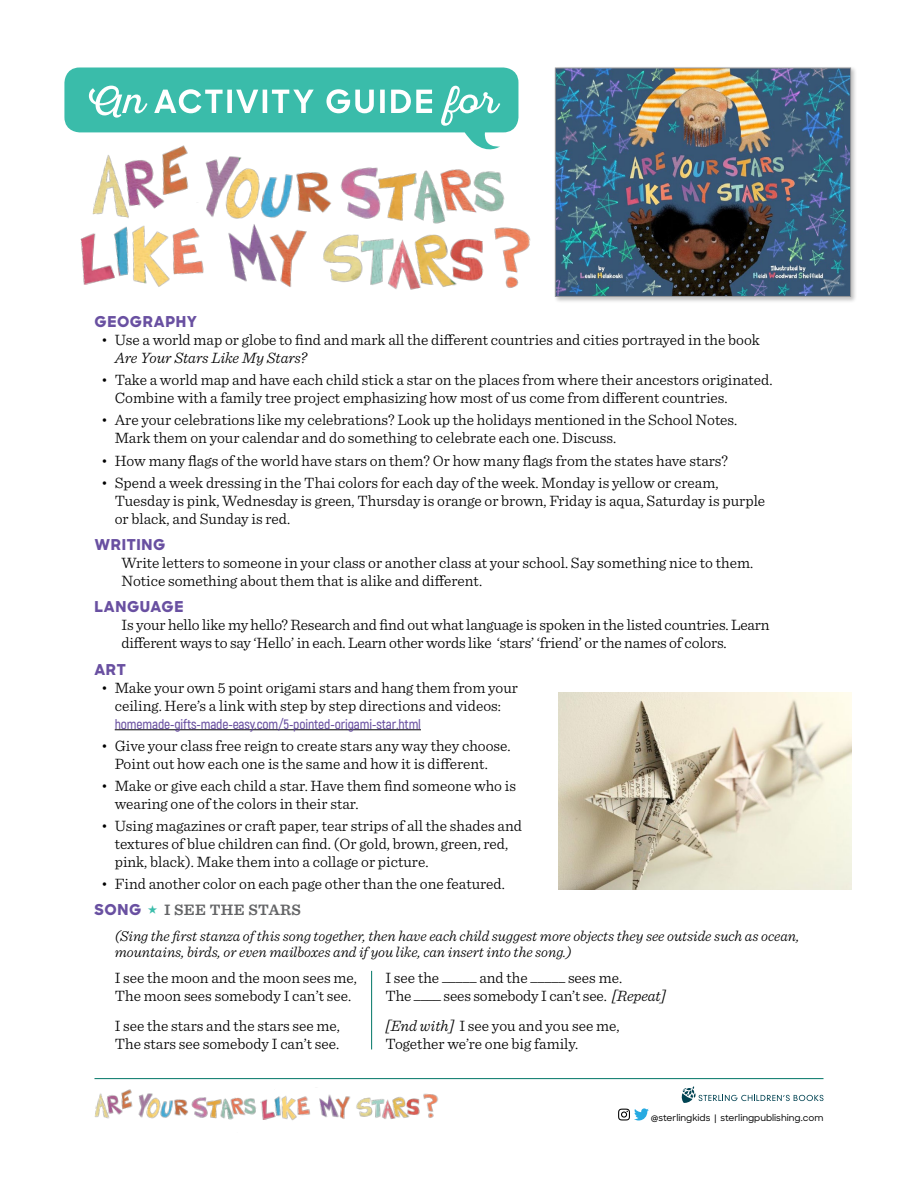
<style>
.page{position:relative;width:918px;height:1188px;background:#fff}
.page>*{position:absolute;margin:0;border:0;box-sizing:border-box;transform-origin:0 0}
.t1{font:300 15.75px/18px "Sentinel";color:#000}
.t2{font:italic 300 15.75px "Sentinel";color:#000}
.t3{font:italic 300 15px/16.5px "Sentinel";color:#000}
.t4{font:800 15px "Sharp Sans";letter-spacing:.04em;color:#6950a1}
.t5{font:600 13.5px "Akrobat";letter-spacing:-.01em;color:#6950a1}
.t6{font:500 9px "Sharp Sans";color:#000}
.s1{font-family:"Sharp Sans";font-weight:800;font-size:15px;color:#6950a1}
.s2{font-family:"Sharp Sans";font-weight:800;font-size:15px;color:#3bbdab}
.s3{font-weight:600;color:#636466}
.s4{font-style:italic}
</style>
<div class="page">
<img style="left:94px;top:1089px;width:162px;height:31px">
<img style="left:260px;top:1093px;width:179px;height:28px">
<img style="left:96px;top:155px;width:408px;height:43px">
<img style="left:80px;top:198px;width:451px;height:92px">
<svg style="left:681px;top:1086px;width:143px;height:17px"></svg>
<svg style="left:618px;top:1108px;width:31px;height:12px"></svg>
<hr style="left:94px;top:1078px;width:730px;height:1px;background:#007666">
<div style="left:553px;top:66px;width:305px;height:237px;background:#000;opacity:.25"></div>
<img style="left:557px;top:70px;width:292px;height:225px">
<div style="left:555px;top:68px;width:296px;height:229px;border:1px solid #939598"></div>
<hr style="left:115px;top:729px;width:306px;height:1px;background:#000">
<svg style="left:64px;top:68px;width:454px;height:87px"></svg>
<img style="left:559px;top:693px;width:292px;height:197px">
<hr style="left:371px;top:971px;width:1px;height:78px;background:#007666">
<p class="t4" style="left:94px;top:311px;width:104px">GEOGRAPHY</p>
<p class="t1" style="left:101px;top:330px;width:660px">• Use a world map or globe to find and mark all the different countries and cities portrayed in the book</p>
<p class="t2" style="left:115px;top:346px;width:194px">Are Your Stars Like My Stars?</p>
<p class="t1" style="left:115px;top:370px;width:659px;text-indent:-13px">• Take a world map and have each child stick a star on the places from where their ancestors originated.<br>Combine with a family tree project emphasizing how most of us come from different countries.</p>
<p class="t1" style="left:115px;top:410px;width:624px;text-indent:-13px">• Are your celebrations like my celebrations? Look up the holidays mentioned in the School Notes.<br>Mark them on your calendar and do something to celebrate each one. Discuss.</p>
<p class="t1" style="left:101px;top:450px;width:628px">• How many flags of the world have stars on them? Or how many flags from the states have stars?</p>
<p class="t1" style="left:115px;top:472px;width:652px;text-indent:-13px">• Spend a week dressing in the Thai colors for each day of the week. Monday is yellow or cream,<br>Tuesday is pink, Wednesday is green, Thursday is orange or brown, Friday is aqua, Saturday is purple or black, and Sunday is red.</p>
<p class="t4" style="left:94px;top:533px;width:72px">WRITING</p>
<p class="t1" style="left:122px;top:553px;width:633px">Write letters to someone in your class or another class at your school. Say something nice to them.<br>Notice something about them that is alike and different.</p>
<p class="t4" style="left:94px;top:596px;width:90px">LANGUAGE</p>
<p class="t1" style="left:122px;top:615px;width:650px">Is your hello like my hello? Research and find out what language is spoken in the listed countries. Learn different ways to say ‘Hello’ in each. Learn other words like ‘stars’ ‘friend’ or the names of colors.</p>
<p class="t4" style="left:94px;top:658px;width:33px">ART</p>
<p class="t1" style="left:101px;top:677px;width:418px;text-align:center">• Make your own 5 point origami stars and hang them from your ceiling. Here’s a link with step by step directions and videos:</p>
<p class="t5" style="left:115px;top:716px;width:308px">homemade-gifts-made-easy.com/5-pointed-origami-star.html</p>
<p class="t1" style="left:101px;top:735px;width:411px;text-align:center">• Give your class free reign to create stars any way they choose.<br>Point out how each one is the same and how it is different.</p>
<p class="t1" style="left:115px;top:776px;width:403px;text-indent:-13px">• Make or give each child a star. Have them find someone who is wearing one of the colors in their star.</p>
<p class="t1" style="left:115px;top:816px;width:409px;text-indent:-13px">• Using magazines or craft paper, tear strips of all the shades and textures of blue children can find. (Or gold, brown, green, red, pink, black). Make them into a collage or picture.</p>
<p class="t1" style="left:94px;top:869px;width:412px;line-height:26.4px;text-indent:7px">• Find another color on each page other than the one featured.<br><span class="s1">SONG</span> <span class="s2">★</span> <span class="s3">I SEE THE STARS</span></p>
<p class="t3" style="left:115px;top:927px;width:686px">(Sing the first stanza of this song together, then have each child suggest more objects they see outside such as ocean, mountains, birds, or even mailboxes and if you like, can insert into the song.)</p>
<p class="t1" style="left:115px;top:968px;width:244px">I see the moon and the moon sees me,<br>The moon sees somebody I can’t see.</p>
<p class="t1" style="left:115px;top:1016px;width:227px">I see the stars and the stars see me,<br>The stars see somebody I can’t see.</p>
<p class="t1" style="left:385px;top:968px;width:282px">I see the _____ and the _____ sees me.<br>The ____ sees somebody I can’t see. <span class="s4">[Repeat]</span></p>
<p class="t1" style="left:385px;top:1016px;width:236px"><span class="s4">[End with]</span> I see you and you see me,<br>Together we’re one big family.</p>
<p class="t6" style="left:651px;top:1111px;width:174px">@sterlingkids | sterlingpublishing.com</p>
</div>
